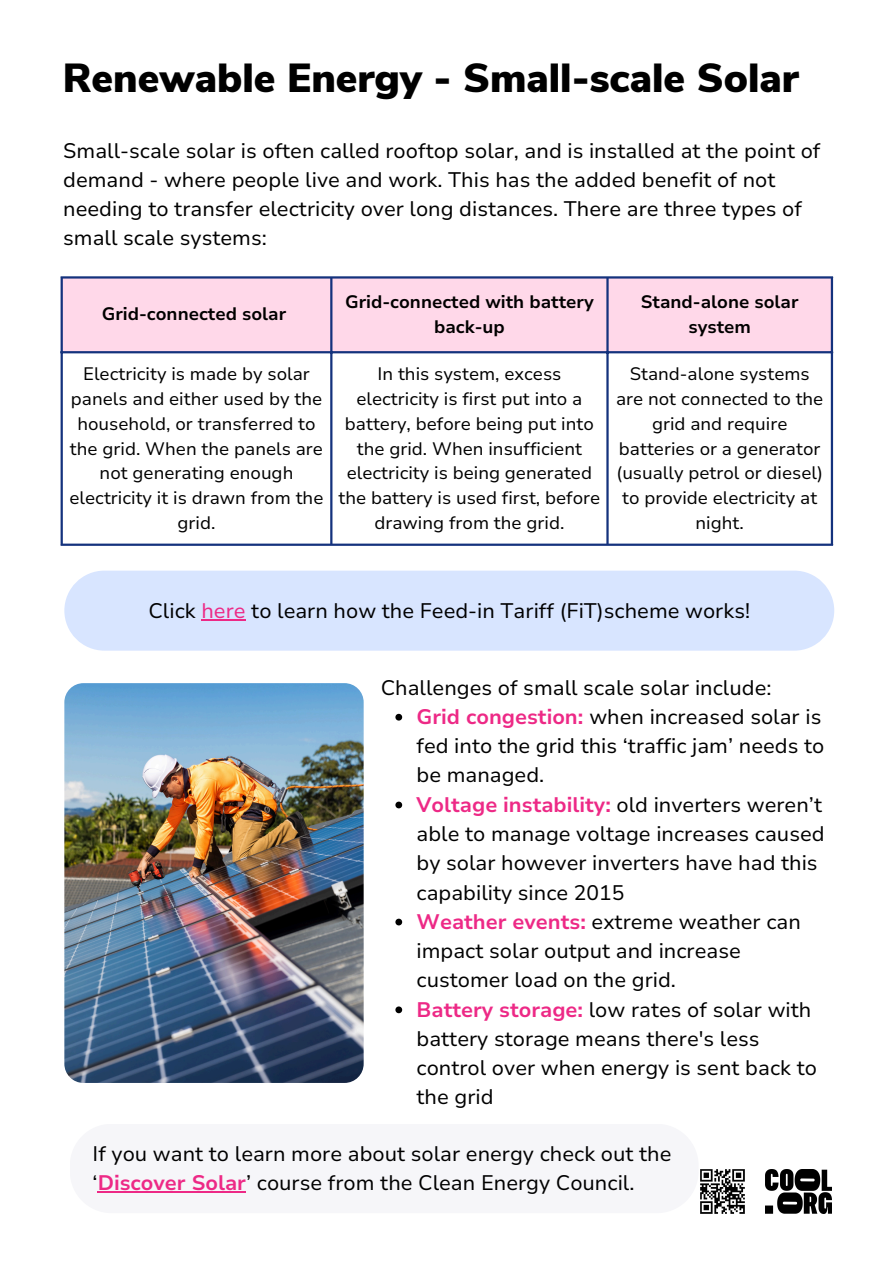
<style>
.page{position:relative;width:894px;height:1264px;background:#fff}
.page>*{position:absolute;margin:0;border:0;box-sizing:border-box;transform-origin:0 0}
.t1{font:900 40.5px "Nunito Sans";color:#000}
.t2{font:21px/29.2px "Nunito Sans 10 pt";color:#000}
.t3{font:18px/24.8px "Nunito Sans 10 pt";color:#000;text-align:center}
.t4{font:700 18px/24.8px "Nunito Sans 10 pt";color:#000;text-align:center}
.s1{color:#ed2986}
.s2{font-weight:700;color:#ed2986}
</style>
<div class="page">
<img style="left:765px;top:1169px;width:66px;height:44px">
<img style="left:700px;top:1169px;width:44px;height:44px">
<div style="left:63px;top:278px;width:767px;height:73px;background:#ffd8e9"></div>
<hr style="left:61px;top:278px;width:2px;height:265px;background:#14327d">
<hr style="left:330px;top:278px;width:2px;height:265px;background:#14327d">
<hr style="left:606px;top:278px;width:2px;height:265px;background:#14327d">
<hr style="left:830px;top:278px;width:2px;height:265px;background:#14327d">
<hr style="left:61px;top:276px;width:771px;height:2px;background:#14327d">
<hr style="left:61px;top:351px;width:771px;height:2px;background:#14327d">
<hr style="left:61px;top:543px;width:771px;height:3px;background:#14327d">
<div style="left:64px;top:570px;width:770px;height:80px;background:#d8e5ff;border-radius:40px"></div>
<hr style="left:201px;top:619px;width:44px;height:1px;background:#ed2986">
<img style="left:64px;top:683px;width:299px;height:399px;border-radius:19px">
<svg style="left:395px;top:713px;width:7px;height:7px"></svg>
<svg style="left:395px;top:801px;width:7px;height:7px"></svg>
<svg style="left:395px;top:918px;width:7px;height:7px"></svg>
<svg style="left:395px;top:1006px;width:7px;height:7px"></svg>
<hr style="left:98px;top:1190px;width:148px;height:2px;background:#ed2986">
<p class="t1" style="left:63px;top:51px;width:737px">Renewable Energy - Small-scale Solar</p>
<p class="t2" style="left:63px;top:136px;width:758px">Small-scale solar is often called rooftop solar, and is installed at the point of demand - where people live and work. This has the added benefit of not needing to transfer electricity over long distances. There are three types of small scale systems:</p>
<p class="t4" style="left:102px;top:302px;width:186px">Grid-connected solar</p>
<p class="t4" style="left:345px;top:289px;width:250px">Grid-connected with battery back-up</p>
<p class="t4" style="left:640px;top:289px;width:159px">Stand-alone solar system</p>
<p class="t3" style="left:69px;top:362px;width:255px">Electricity is made by solar panels and either used by the household, or transferred to the grid. When the panels are not generating enough electricity it is drawn from the grid.</p>
<p class="t3" style="left:338px;top:362px;width:263px">In this system, excess electricity is first put into a battery, before being put into the grid. When insufficient electricity is being generated the battery is used first, before drawing from the grid.</p>
<p class="t3" style="left:616px;top:362px;width:209px">Stand-alone systems are not connected to the grid and require batteries or a generator (usually petrol or diesel) to provide electricity at night.</p>
<p class="t2" style="left:148px;top:596px;width:603px">Click <span class="s1">here</span> to learn how the Feed-in Tariff (FiT)scheme works!</p>
<p class="t2" style="left:380px;top:673px;width:392px">Challenges of small scale solar include:</p>
<p class="t2" style="left:416px;top:702px;width:409px"><span class="s2">Grid congestion:</span> when increased solar is fed into the grid this ‘traffic jam’ needs to be managed.</p>
<p class="t2" style="left:416px;top:790px;width:409px"><span class="s2">Voltage instability:</span> old inverters weren’t able to manage voltage increases caused by solar however inverters have had this capability since 2015</p>
<p class="t2" style="left:416px;top:907px;width:386px"><span class="s2">Weather events:</span> extreme weather can impact solar output and increase customer load on the grid.</p>
<p class="t2" style="left:416px;top:995px;width:402px"><span class="s2">Battery storage:</span> low rates of solar with battery storage means there's less control over when energy is sent back to the grid</p>
<p class="t2" style="left:92px;top:1139px;width:580px">If you want to learn more about solar energy check out the ‘<span class="s2">Discover Solar</span>’ course from the Clean Energy Council.</p>
</div>
